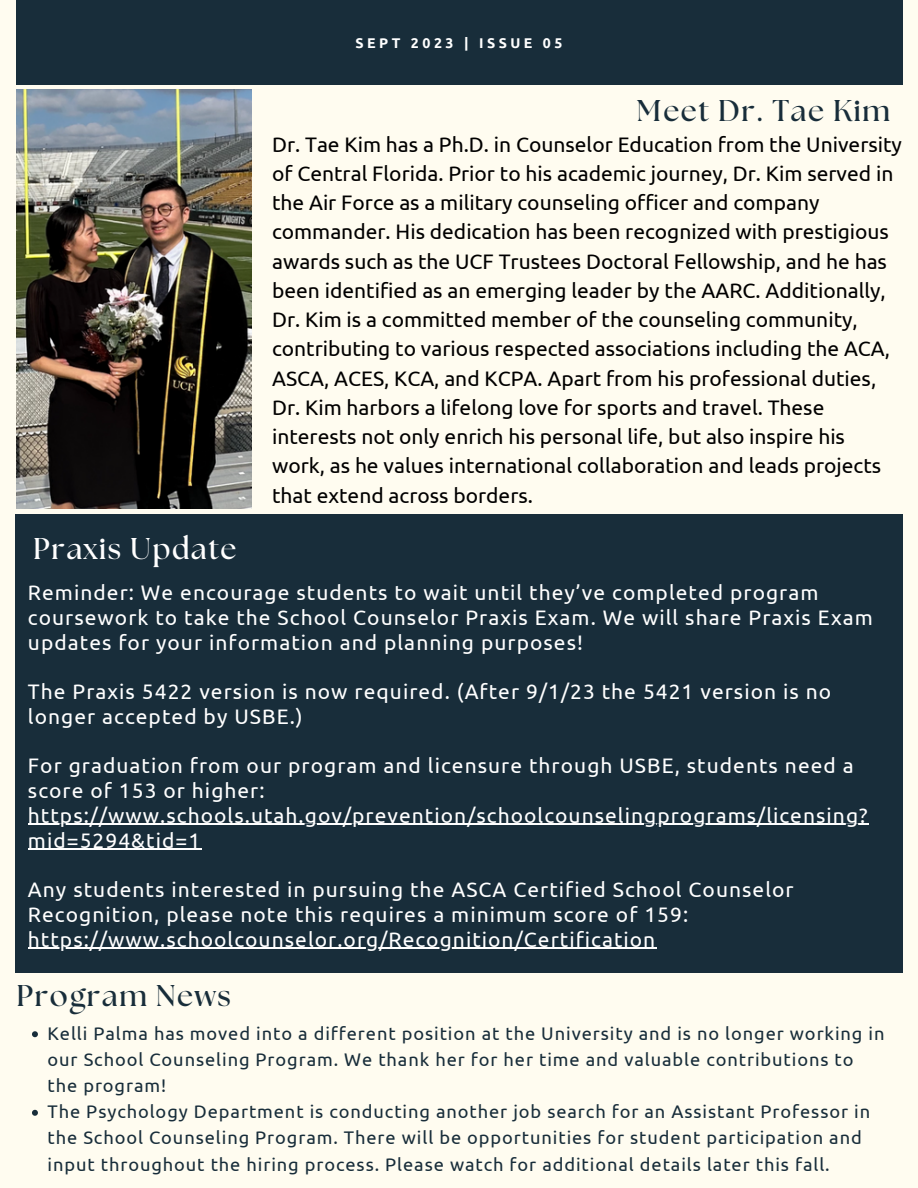
<style>
.page{position:relative;width:918px;height:1188px;background:#fffcf0}
.page>*{position:absolute;margin:0;border:0;box-sizing:border-box;transform-origin:0 0}
.t1{font:700 30px "The Seasons";letter-spacing:.05em;color:#182d3a}
.t2{font:700 30px "The Seasons";letter-spacing:.05em;color:#fff}
.t3{font:21px/29.2px "Ubuntu";color:#000}
.t4{font:21px/24.8px "Ubuntu";letter-spacing:.05em;color:#fff}
.t5{font:18.3px/26.2px "Ubuntu";letter-spacing:.05em;color:#182d3a}
.t6{font:700 14.1px "Ubuntu";letter-spacing:.25em;color:#fff}
</style>
<div class="page">
<div style="left:15px;top:514px;width:888px;height:459px;background:#182d3a"></div>
<div style="left:16px;top:0;width:886px;height:84px;background:#182d3a"></div>
<img style="left:17px;top:90px;width:235px;height:418px">
<svg style="left:32px;top:1031px;width:6px;height:6px"></svg>
<svg style="left:32px;top:1110px;width:6px;height:6px"></svg>
<hr style="left:28px;top:824px;width:841px;height:1px;background:#fff">
<hr style="left:28px;top:849px;width:173px;height:1px;background:#fff">
<hr style="left:28px;top:948px;width:628px;height:1px;background:#fff">
<p class="t6" style="left:355px;top:35px;width:209px">SEPT 2023 | ISSUE 05</p>
<p class="t1" style="left:637px;top:97px;width:255px">Meet Dr. Tae Kim</p>
<p class="t2" style="left:33px;top:535px;width:205px">Praxis Update</p>
<p class="t3" style="left:272px;top:129px;width:631px">Dr. Tae Kim has a Ph.D. in Counselor Education from the University of Central Florida. Prior to his academic journey, Dr. Kim served in the Air Force as a military counseling officer and company commander. His dedication has been recognized with prestigious awards such as the UCF Trustees Doctoral Fellowship, and he has been identified as an emerging leader by the AARC. Additionally, Dr. Kim is a committed member of the counseling community, contributing to various respected associations including the ACA, ASCA, ACES, KCA, and KCPA. Apart from his professional duties, Dr. Kim harbors a lifelong love for sports and travel. These interests not only enrich his personal life, but also inspire his work, as he values international collaboration and leads projects that extend across borders.</p>
<p class="t4" style="left:28px;top:580px;width:846px">Reminder: We encourage students to wait until they’ve completed program coursework to take the School Counselor Praxis Exam. We will share Praxis Exam updates for your information and planning purposes!</p>
<p class="t4" style="left:28px;top:679px;width:805px">The Praxis 5422 version is now required. (After 9/1/23 the 5421 version is no longer accepted by USBE.)</p>
<p class="t4" style="left:28px;top:753px;width:841px">For graduation from our program and licensure through USBE, students need a score of 153 or higher: https://www.schools.utah.gov/prevention/schoolcounselingprograms/licensing? mid=5294&amp;tid=1</p>
<p class="t4" style="left:28px;top:877px;width:767px">Any students interested in pursuing the ASCA Certified School Counselor<br>Recognition, please note this requires a minimum score of 159: https://www.schoolcounselor.org/Recognition/Certification</p>
<p class="t1" style="left:17px;top:982px;width:216px">Program News</p>
<p class="t5" style="left:48px;top:1020px;width:839px">Kelli Palma has moved into a different position at the University and is no longer working in our School Counseling Program. We thank her for her time and valuable contributions to the program!</p>
<p class="t5" style="left:48px;top:1098px;width:824px">The Psychology Department is conducting another job search for an Assistant Professor in the School Counseling Program. There will be opportunities for student participation and input throughout the hiring process. Please watch for additional details later this fall.</p>
</div>
